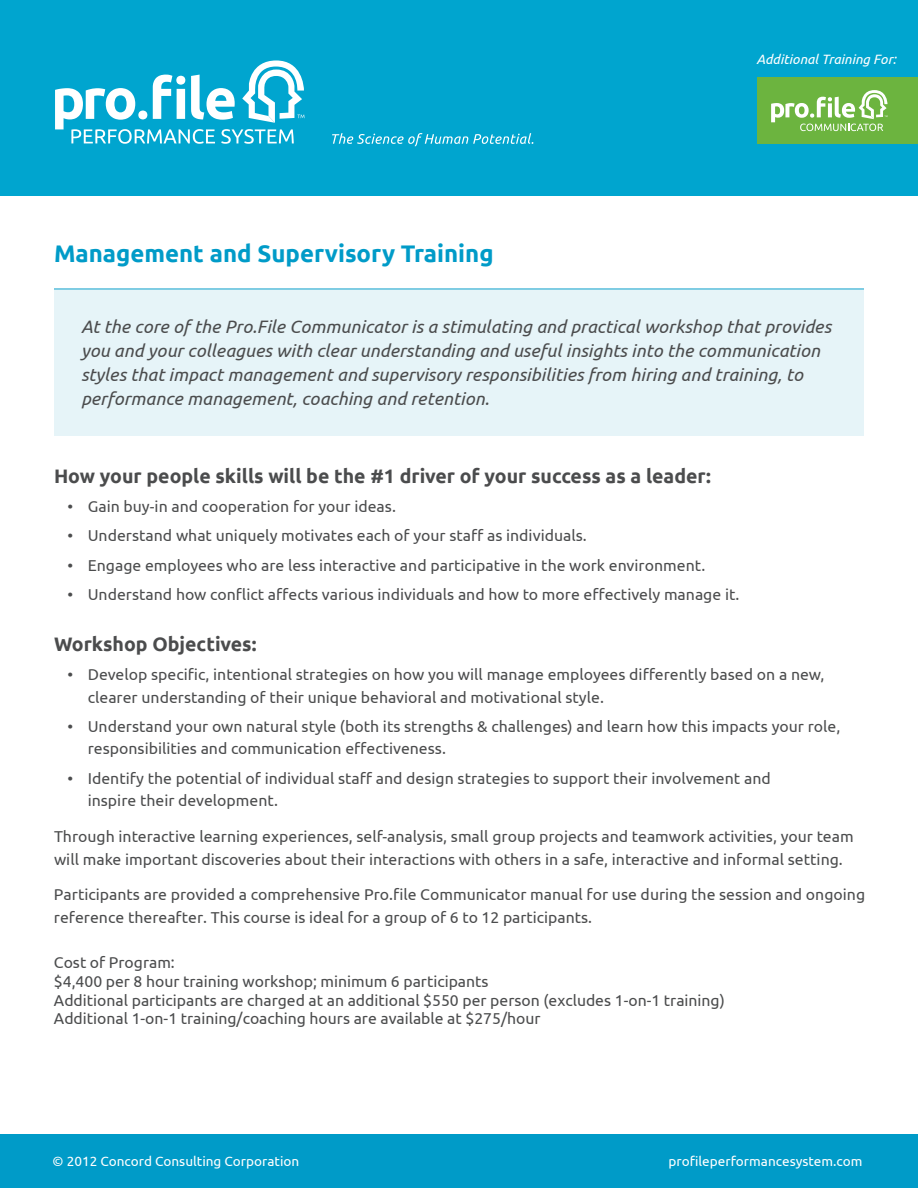
<style>
.page{position:relative;width:918px;height:1188px;background:#fff}
.page>*{position:absolute;margin:0;border:0;box-sizing:border-box;transform-origin:0 0}
.Heading{font:700 24px "Ubuntu";color:#009bc8}
.Subhead{font:700 19.5px "Ubuntu";color:#4b4c4d}
.Feature_Text{font:italic 18px/24px "Ubuntu";color:#4b4c4d}
.Body_Text{font:15.75px/22.5px "Ubuntu";color:#4b4c4d}
.Body_Text-2{font:15.75px/18.9px "Ubuntu";color:#4b4c4d}
.t1{font:13.5px "Ubuntu";color:#fff}
.Feature_Text-2{font:italic 13.5px "Ubuntu";color:#fff}
.s1{font-style:inherit}
</style>
<div class="page">
<div style="left:0;top:1134px;width:918px;height:54px;background:#009bc8"></div>
<div style="left:0;top:0;width:918px;height:196px;background:#00a5cf"></div>
<svg style="left:55px;top:60px;width:249px;height:84px"></svg>
<svg style="left:332px;top:133px;width:201px;height:13px"></svg>
<div style="left:54px;top:290px;width:810px;height:146px;background:#e6f4f8"></div>
<hr style="left:54px;top:289px;width:810px;height:1px;background:#009bc8">
<div style="left:757px;top:77px;width:161px;height:67px;background:#6cb43f"></div>
<svg style="left:771px;top:90px;width:117px;height:41px"></svg>
<p class="Heading" style="left:54px;top:237px;width:441px">Management and Supervisory Training</p>
<p class="Feature_Text-2" style="left:757px;top:51px;width:141px">Additional Training For:</p>
<p class="Feature_Text" style="left:81px;top:314px;width:752px">At the core of the Pro.File Communicator is a stimulating and practical workshop that provides you and your colleagues with clear understanding and useful insights into the communication styles that impact management and supervisory responsibilities from hiring and training, to performance management, coaching and retention.</p>
<p class="Subhead" style="left:54px;top:463px;width:658px">How your people skills will be the #1 driver of your success as a leader:</p>
<p class="Body_Text" style="left:68px;top:495px;width:330px">• Gain buy-in and cooperation for your ideas.</p>
<p class="Body_Text" style="left:68px;top:524px;width:521px">• Understand what uniquely motivates each of your staff as individuals.</p>
<p class="Body_Text" style="left:68px;top:553px;width:639px">• Engage employees who are less interactive and participative in the work environment.</p>
<p class="Body_Text" style="left:68px;top:583px;width:674px">• Understand how conflict affects various individuals and how to more effectively manage it.</p>
<p class="Subhead" style="left:54px;top:631px;width:204px">Workshop Objectives:</p>
<p class="Body_Text" style="left:88px;top:663px;width:738px;text-indent:-20px">• Develop specific, intentional strategies on how you will manage employees differently based on a new, clearer understanding of their unique behavioral and motivational style.</p>
<p class="Body_Text" style="left:88px;top:715px;width:754px;text-indent:-20px">• Understand your own natural style (both its strengths &amp; challenges) and learn how this impacts your role, responsibilities and communication effectiveness.</p>
<p class="Body_Text" style="left:88px;top:766px;width:685px;text-indent:-20px">• Identify the potential of individual staff and design strategies to support their involvement and inspire their development.</p>
<p class="Body_Text" style="left:54px;top:825px;width:801px">Through interactive learning experiences, self-analysis, small group projects and teamwork activities, your team will make important discoveries about their interactions with others in a safe, interactive and informal setting.</p>
<p class="Body_Text" style="left:54px;top:883px;width:813px">Participants are provided a comprehensive Pro.file Communicator manual for use during the session and ongoing reference thereafter. <span class="s1">This course is ideal for a group of 6 to 12 participants.</span></p>
<p class="Body_Text-2" style="left:54px;top:952px;width:672px">Cost of Program:<br>$4,400 per 8 hour training workshop; minimum 6 participants<br>Additional participants are charged at an additional $550 per person (excludes 1-on-1 training)<br>Additional 1-on-1 training/coaching hours are available at $275/hour</p>
<p class="t1" style="left:52px;top:1153px;width:248px">© 2012 Concord Consulting Corporation</p>
<p class="t1" style="left:668px;top:1153px;width:196px">profileperformancesystem.com</p>
</div>
